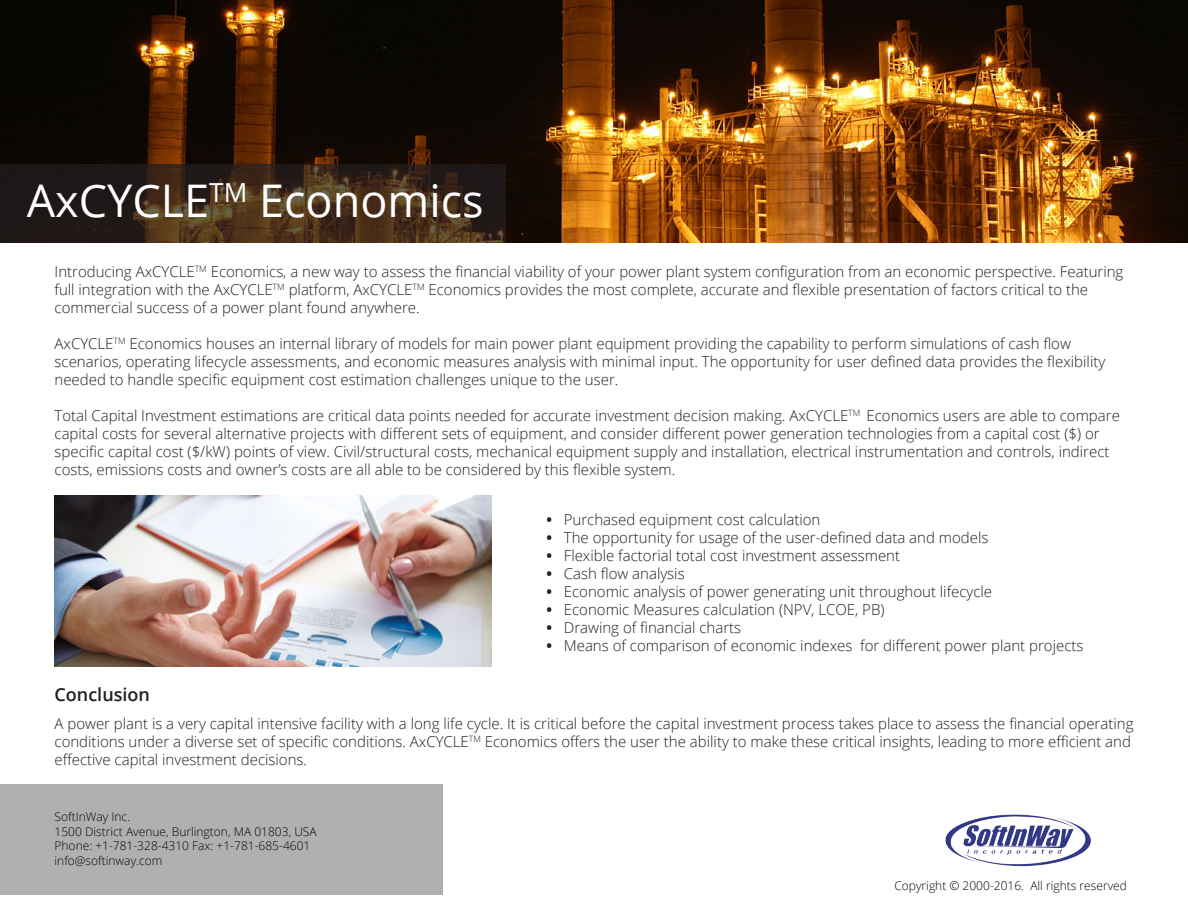
<style>
.page{position:relative;width:1188px;height:918px;background:#fff}
.page>*{position:absolute;margin:0;border:0;box-sizing:border-box;transform-origin:0 0}
.t1{font:45px "Open Sans";color:#fff}
.t2{font:600 18px "Open Sans";color:#231f20}
.t3{font:300 15px/18px "Open Sans";color:#231f20}
.t4{font:300 12px/14.4px "Open Sans";color:#050504}
.s1{font-weight:700}
</style>
<div class="page">
<img style="left:1px;top:0;width:1187px;height:243px">
<img style="left:55px;top:495px;width:437px;height:172px">
<img style="left:945px;top:814px;width:146px;height:53px">
<svg style="left:0;top:165px;width:506px;height:78px;background:#38281a"></svg>
<h1 class="t1" style="left:27px;top:169px;width:458px">AxCYCLE<sup>TM</sup> Economics</h1>
<p class="t3" style="left:55px;top:262px;width:1070px">Introducing AxCYCLE<sup>TM</sup> Economics, a new way to assess the financial viability of your power plant system configuration from an economic perspective. Featuring full integration with the AxCYCLE<sup>TM</sup> platform, AxCYCLE<sup>TM</sup> Economics provides the most complete, accurate and flexible presentation of factors critical to the commercial success of a power plant found anywhere.</p>
<p class="t3" style="left:55px;top:334px;width:1052px">AxCYCLE<sup>TM</sup> Economics houses an internal library of models for main power plant equipment providing the capability to perform simulations of cash flow scenarios, operating lifecycle assessments, and economic measures analysis with minimal input. The opportunity for user defined data provides the flexibility needed to handle specific equipment cost estimation challenges unique to the user.</p>
<p class="t3" style="left:55px;top:406px;width:1067px">Total Capital Investment estimations are critical data points needed for accurate investment decision making. AxCYCLE<sup>TM</sup> Economics users are able to compare capital costs for several alternative projects with different sets of equipment, and consider different power generation technologies from a capital cost ($) or specific capital cost ($/kW) points of view. Civil/structural costs, mechanical equipment supply and installation, electrical instrumentation and controls, indirect costs, emissions costs and owner’s costs are all able to be considered by this flexible system.</p>
<p class="t3" style="left:547px;top:510px;width:276px"><span class="s1">•</span> Purchased equipment cost calculation</p>
<p class="t3" style="left:547px;top:528px;width:444px"><span class="s1">•</span> The opportunity for usage of the user-defined data and models</p>
<p class="t3" style="left:547px;top:546px;width:355px"><span class="s1">•</span> Flexible factorial total cost investment assessment</p>
<p class="t3" style="left:547px;top:564px;width:140px"><span class="s1">•</span> Cash flow analysis</p>
<p class="t3" style="left:547px;top:582px;width:447px"><span class="s1">•</span> Economic analysis of power generating unit throughout lifecycle</p>
<p class="t3" style="left:547px;top:600px;width:340px"><span class="s1">•</span> Economic Measures calculation (NPV, LCOE, PB)</p>
<p class="t3" style="left:547px;top:618px;width:196px"><span class="s1">•</span> Drawing of financial charts</p>
<p class="t3" style="left:547px;top:636px;width:539px"><span class="s1">•</span> Means of comparison of economic indexes for different power plant projects</p>
<p class="t2" style="left:55px;top:682px;width:97px">Conclusion</p>
<p class="t3" style="left:55px;top:714px;width:1080px">A power plant is a very capital intensive facility with a long life cycle. It is critical before the capital investment process takes place to assess the financial operating conditions under a diverse set of specific conditions. AxCYCLE<sup>TM</sup> Economics offers the user the ability to make these critical insights, leading to more efficient and effective capital investment decisions.</p>
<p class="t4" style="left:55px;top:810px;width:264px">SoftInWay Inc.<br>1500 District Avenue, Burlington, MA 01803, USA Phone: +1-781-328-4310 Fax: +1-781-685-4601 info@softinway.com</p>
<p class="t4" style="left:895px;top:878px;width:234px">Copyright © 2000-2016. All rights reserved</p>
</div>
